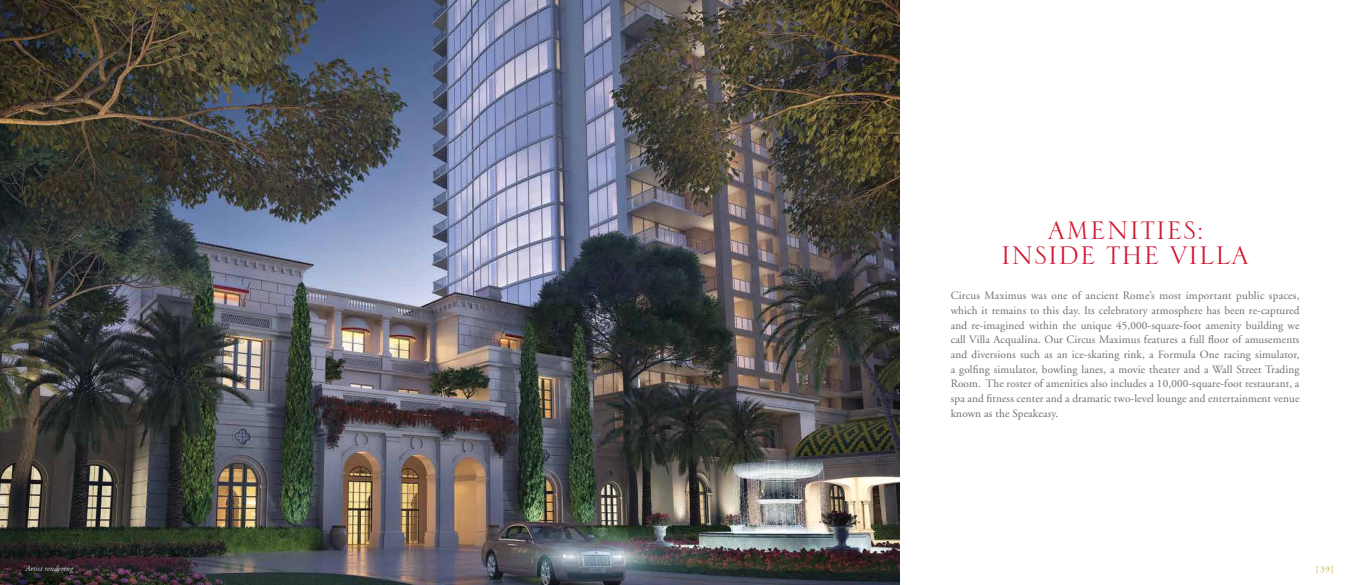
<style>
.page{position:relative;width:1350px;height:585px;background:#fff}
.page>*{position:absolute;margin:0;border:0;box-sizing:border-box;transform-origin:0 0}
.t1{font:33.75px/25px "Serlio LH";letter-spacing:.02em;color:#d11830;text-align:center}
.t2{font:11.25px/14.7px "Adobe Garamond";letter-spacing:.01em;color:#6d6e71;text-align:justify}
.t3{font:8.62px "Adobe Garamond";color:#bfa732}
.t4{font:italic 8.25px "Adobe Garamond";color:#d1d3d4}
</style>
<div class="page">
<img style="left:0;top:0;width:900px;height:585px">
<p class="t4" style="left:25px;top:564px;width:49px">Artist rendering</p>
<h1 class="t1" style="left:1001px;top:218px;width:250px">AMENITIES:<br>INSIDE THE VILLA</h1>
<p class="t2" style="left:951px;top:289px;width:350px">Circus Maximus was one of ancient Rome’s most important public spaces, which it remains to this day. Its celebratory atmosphere has been re-captured and re-imagined within the unique 45,000-square-foot amenity building we call Villa Acqualina. Our Circus Maximus features a full floor of amusements and diversions such as an ice-skating rink, a Formula One racing simulator, a golfing simulator, bowling lanes, a movie theater and a Wall Street Trading Room. The roster of amenities also includes a 10,000-square-foot restaurant, a spa and fitness center and a dramatic two-level lounge and entertainment venue known as the Speakeasy.</p>
<p class="t3" style="left:1316px;top:565px;width:19px">[39]</p>
</div>
